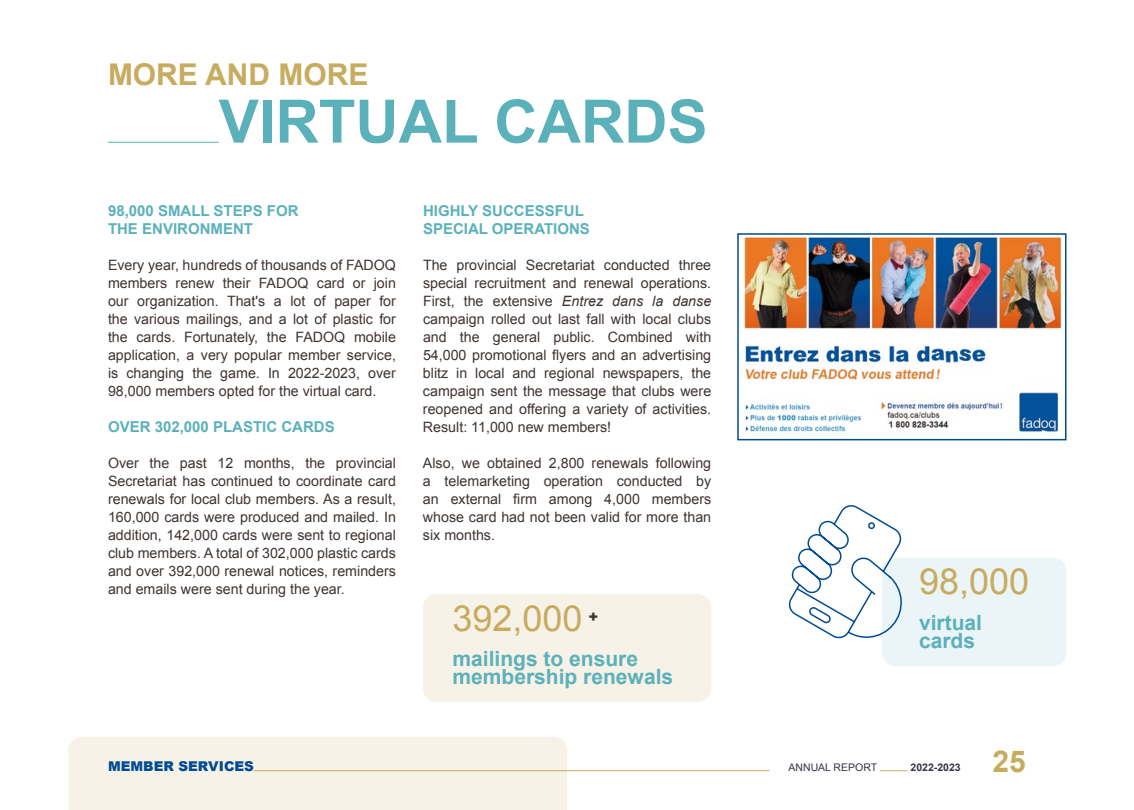
<style>
.page{position:relative;width:1134px;height:810px;background:#fff}
.page>*{position:absolute;margin:0;border:0;box-sizing:border-box;transform-origin:0 0}
.t1{font:700 60px "Arial";color:#5bb1ba}
.t2{font:36px "Arial";color:#c7ab5f}
.t3{font:700 30px "Arial";color:#c7ab5f}
.t4{font:700 21px/18px "Arial";color:#5bb1ba}
.t5{font:700 15px/18px "Arial";color:#5bb1ba}
.t6{font:900 15px "Arial";color:#3e3430}
.t7{font:14.25px/18px "Arial";color:#3e3430;text-align:justify}
.t8{font:900 13.5px "Arial";color:#004b93}
.t9{font:10.5px "Arial";color:#393342}
.t10{font:700 10.5px "Arial";color:#393342}
.s1{font-style:italic}
</style>
<div class="page">
<div style="left:68px;top:737px;width:499px;height:73px;background:#f7f2e7"></div>
<hr style="left:254px;top:770px;width:515px;height:1px;background:#c7ab5f">
<hr style="left:108px;top:142px;width:111px;height:1px;background:#5bb1ba">
<img style="left:744px;top:236px;width:318px;height:197px">
<div style="left:737px;top:233px;width:330px;height:207px;border:2px solid #004b93"></div>
<div style="left:423px;top:594px;width:288px;height:108px;background:#f7f2e7;border-radius:14px"></div>
<div style="left:882px;top:558px;width:185px;height:108px;background:#ebf4f6;border-radius:14px"></div>
<svg style="left:788px;top:505px;width:114px;height:134px"></svg>
<svg style="left:880px;top:770px;width:28px;height:1px"></svg>
<h3 class="t3" style="left:108px;top:55px;width:262px">MORE AND MORE</h3>
<h1 class="t1" style="left:219px;top:82px;width:490px">VIRTUAL CARDS</h1>
<p class="t5" style="left:108px;top:202px;width:192px">98,000 SMALL STEPS FOR<br>THE ENVIRONMENT</p>
<p class="t7" style="left:108px;top:256px;width:290px">Every year, hundreds of thousands of FADOQ members renew their FADOQ card or join our organization. That's a lot of paper for the various mailings, and a lot of plastic for the cards. Fortunately, the FADOQ mobile application, a very popular member service, is changing the game. In 2022-2023, over 98,000 members opted for the virtual card.</p>
<p class="t5" style="left:108px;top:418px;width:228px">OVER 302,000 PLASTIC CARDS</p>
<p class="t7" style="left:108px;top:454px;width:290px">Over the past 12 months, the provincial Secretariat has continued to coordinate card renewals for local club members. As a result, 160,000 cards were produced and mailed. In addition, 142,000 cards were sent to regional club members. A total of 302,000 plastic cards and over 392,000 renewal notices, reminders and emails were sent during the year.</p>
<p class="t5" style="left:423px;top:202px;width:168px">HIGHLY SUCCESSFUL<br>SPECIAL OPERATIONS</p>
<p class="t7" style="left:423px;top:256px;width:290px">The provincial Secretariat conducted three special recruitment and renewal operations.<br>First, the extensive <span class="s1">Entrez dans la danse </span>campaign rolled out last fall with local clubs and the general public. Combined with 54,000 promotional flyers and an advertising blitz in local and regional newspapers, the campaign sent the message that clubs were reopened and offering a variety of activities.<br>Result: 11,000 new members!</p>
<p class="t7" style="left:423px;top:454px;width:290px">Also, we obtained 2,800 renewals following a telemarketing operation conducted by an external firm among 4,000 members whose card had not been valid for more than six months.</p>
<h2 class="t2" style="left:453px;top:595px;width:132px">392,000</h2>
<p class="t6" style="left:588px;top:606px;width:11px">+</p>
<h3 class="t4" style="left:453px;top:650px;width:222px">mailings to ensure membership renewals</h3>
<p class="t8" style="left:108px;top:756px;width:148px">MEMBER SERVICES</p>
<h2 class="t2" style="left:919px;top:558px;width:112px">98,000</h2>
<h3 class="t4" style="left:919px;top:614px;width:65px">virtual cards</h3>
<p class="t9" style="left:789px;top:761px;width:90px">ANNUAL REPORT</p>
<p class="t10" style="left:911px;top:761px;width:52px">2022-2023</p>
<h3 class="t3" style="left:993px;top:741px;width:35px">25</h3>
</div>
